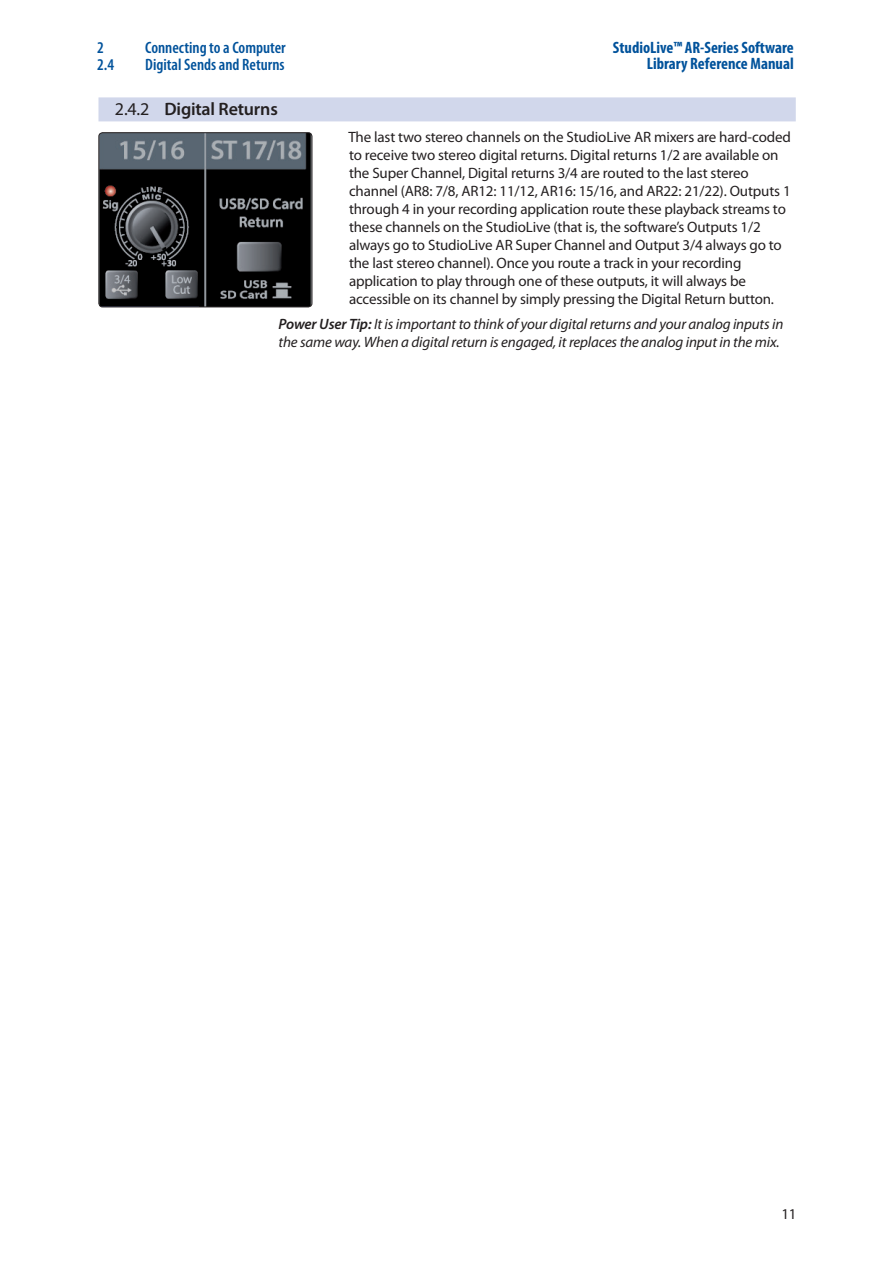
<style>
.page{position:relative;width:893px;height:1263px;background:#fff}
.page>*{position:absolute;margin:0;border:0;box-sizing:border-box;transform-origin:0 0}
._0_N_M_Subsection_He{font:600 18px "Myriad Pro";letter-spacing:-.01em;color:#231f20}
.t1{font:700 condensed 16.5px/16.5px "Myriad Pro";color:#01529b;text-align:right}
.t2{font:600 condensed 16.5px "Myriad Pro";color:#01529b}
.Body_Indent_2{font:15px/18px "Myriad Pro";letter-spacing:-.01em;color:#231f20}
.PowerTip_Note_Italic{font:italic 15px/18px "Myriad Pro";letter-spacing:-.01em;color:#231f20}
.s1{font-weight:400}
.s2{font-weight:600}
</style>
<div class="page">
<div style="left:98px;top:97px;width:698px;height:24px;background:#d1d7eb"></div>
<img style="left:99px;top:133px;width:213px;height:174px">
<div style="left:98px;top:132px;width:214px;height:175px;border:1px solid #231f20;border-radius:4px"></div>
<p class="t2" style="left:97px;top:39px;width:8px">2</p>
<p class="t2" style="left:145px;top:39px;width:142px">Connecting to a Computer</p>
<p class="t2" style="left:97px;top:56px;width:19px">2.4</p>
<p class="t2" style="left:145px;top:56px;width:141px">Digital Sends and Returns</p>
<p class="_0_N_M_Subsection_He" style="left:115px;top:99px;width:164px"><span class="s1">2.4.2</span> Digital Returns</p>
<p class="t1" style="left:613px;top:39px;width:182px">StudioLive™ AR-Series Software<br>Library Reference Manual</p>
<p class="Body_Indent_2" style="left:348px;top:129px;width:444px">The last two stereo channels on the StudioLive AR mixers are hard-coded to receive two stereo digital returns. Digital returns 1/2 are available on the Super Channel, Digital returns 3/4 are routed to the last stereo channel (AR8: 7/8, AR12: 11/12, AR16: 15/16, and AR22: 21/22). Outputs 1 through 4 in your recording application route these playback streams to these channels on the StudioLive (that is, the software’s Outputs 1/2 always go to StudioLive AR Super Channel and Output 3/4 always go to the last stereo channel). Once you route a track in your recording application to play through one of these outputs, it will always be accessible on its channel by simply pressing the Digital Return button.</p>
<p class="PowerTip_Note_Italic" style="left:278px;top:315px;width:506px"><span class="s2">Power User Tip:</span> It is important to think of your digital returns and your analog inputs in the same way. When a digital return is engaged, it replaces the analog input in the mix.</p>
<p class="Body_Indent_2" style="left:781px;top:1205px;width:17px">11</p>
</div>
